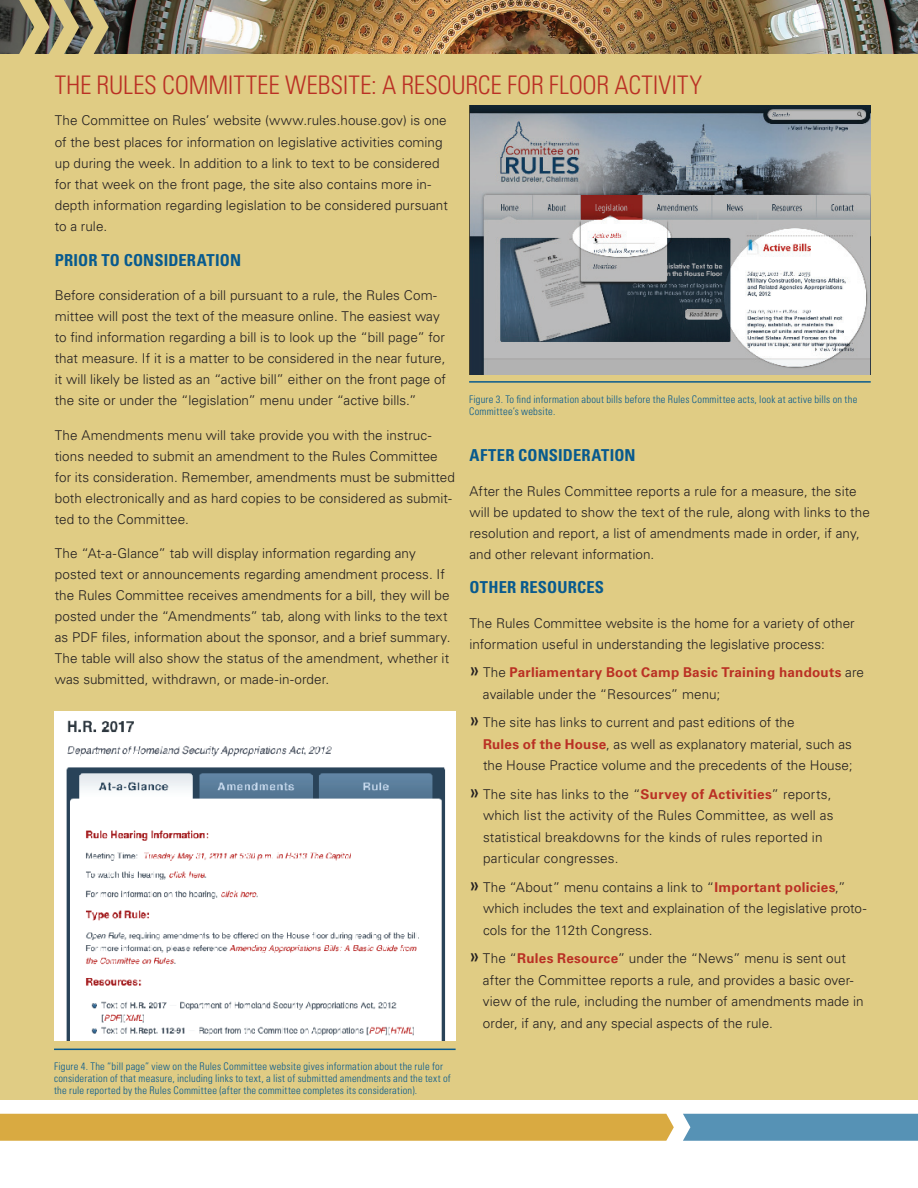
<style>
.page{position:relative;width:918px;height:1188px;background:#fff}
.page>*{position:absolute;margin:0;border:0;box-sizing:border-box;transform-origin:0 0}
.t1{font:300 condensed 25.65px "Univers LT Std";color:#ba3024}
.t2{font:700 condensed 16.5px "Univers LT Std";letter-spacing:.005em;color:#085a8e}
.t3{font:300 13.5px/21px "Univers LT Std";letter-spacing:.005em;color:#231f20}
.t4{font:700 13.5px/21.6px "Univers LT Std";letter-spacing:.015em;color:#ba3024}
.t5{font:300 condensed 10.5px/12px "Univers LT Std";letter-spacing:.02em;color:#085a8e}
.s1{font-weight:400;font-stretch:condensed;font-size:21px;color:#231f20}
.s2{font-weight:300;color:#231f20}
.s3{font-weight:400;font-stretch:condensed;font-size:21px}
.s4{font-weight:700;color:#ba3024}
</style>
<div class="page">
<div style="left:0;top:0;width:918px;height:1099px;background:#e0cc84"></div>
<img style="left:1px;top:0;width:917px;height:54px">
<div style="left:683px;top:1114px;width:235px;height:27px;background:#5692b5"></div>
<div style="left:0;top:1114px;width:674px;height:27px;background:#d9aa41"></div>
<svg style="left:17px;top:0;width:92px;height:54px"></svg>
<img style="left:469px;top:106px;width:402px;height:269px">
<hr style="left:469px;top:381px;width:402px;height:2px;background:#085a8e">
<img style="left:54px;top:712px;width:402px;height:328px">
<hr style="left:54px;top:1049px;width:402px;height:1px;background:#085a8e">
<h1 class="t1" style="left:55px;top:70px;width:122px">THE RULES COMMITTEE</h1>
<h1 class="t1" style="left:285px;top:70px;width:130px">WEBSITE: A RESO</h1>
<h1 class="t1" style="left:452px;top:70px;width:110px">URCEFORFLOOR</h1>
<h1 class="t1" style="left:615px;top:70px;width:12px">ACTI</h1>
<h1 class="t1" style="left:659px;top:70px;width:24px">VITY</h1>
<p class="t3" style="left:55px;top:110px;width:395px">The Committee on Rules’ website (www.rules.house.gov) is one of the best places for information on legislative activities coming up during the week. In addition to a link to text to be considered for that week on the front page, the site also contains more in&shy;depth information regarding legislation to be considered pursuant to a rule.</p>
<p class="t2" style="left:55px;top:250px;width:188px">PRIOR TO CONSIDERATION</p>
<p class="t3" style="left:55px;top:285px;width:393px">Before consideration of a bill pursuant to a rule, the Rules Com&shy;mittee will post the text of the measure online. The easiest way to find information regarding a bill is to look up the “bill page” for that measure. If it is a matter to be considered in the near future, it will likely be listed as an “active bill” either on the front page of the site or under the “legislation” menu under “active bills.”</p>
<p class="t3" style="left:55px;top:424px;width:402px">The Amendments menu will take provide you with the instruc&shy;tions needed to submit an amendment to the Rules Committee for its consideration. Remember, amendments must be submitted both electronically and as hard copies to be considered as submit&shy;ted to the Committee.</p>
<p class="t3" style="left:55px;top:543px;width:397px">The “At-a-Glance” tab will display information regarding any posted text or announcements regarding amendment process. If the Rules Committee receives amendments for a bill, they will be posted under the “Amendments” tab, along with links to the text as PDF files, information about the sponsor, and a brief summary.<br>The table will also show the status of the amendment, whether it was submitted, withdrawn, or made-in-order.</p>
<p class="t5" style="left:469px;top:393px;width:390px">Figure 3. To find information about bills before the Rules Committee acts, look at active bills on the<br>Committee’s website.</p>
<p class="t2" style="left:470px;top:445px;width:168px">AFTER CONSIDERATION</p>
<p class="t3" style="left:470px;top:480px;width:402px">After the Rules Committee reports a rule for a measure, the site will be updated to show the text of the rule, along with links to the resolution and report, a list of amendments made in order, if any, and other relevant information.</p>
<p class="t2" style="left:470px;top:577px;width:136px">OTHER RESOURCES</p>
<p class="t3" style="left:470px;top:612px;width:387px">The Rules Committee website is the home for a variety of other information useful in understanding the legislative process:</p>
<p class="t4" style="left:483px;top:662px;width:382px;text-indent:-13px"><span class="s1">»</span> <span class="s2">The</span> Parliamentary Boot Camp Basic Training handouts <span class="s2">are available under the “Resources” menu;</span></p>
<p class="t3" style="left:483px;top:711px;width:371px;line-height:21.6px;text-indent:-14px"><span class="s3">»</span> The site has links to current and past editions of the<br><span class="s4">Rules of the House</span>, as well as explanatory material, such as the House Practice volume and the precedents of the House;</p>
<p class="t3" style="left:483px;top:783px;width:352px;line-height:21.6px;text-indent:-14px"><span class="s3">»</span> The site has links to the “<span class="s4">Survey of Activities</span>” reports, which list the activity of the Rules Committee, as well as statistical breakdowns for the kinds of rules reported in particular congresses.</p>
<p class="t3" style="left:483px;top:876px;width:385px;line-height:21.6px;text-indent:-14px"><span class="s3">»</span> The “About” menu contains a link to “<span class="s4">Important policies</span>,” which includes the text and explaination of the legislative proto&shy;cols for the 112th Congress.</p>
<p class="t3" style="left:483px;top:948px;width:382px;line-height:21.6px;text-indent:-14px"><span class="s3">»</span> The “<span class="s4">Rules Resource</span>” under the “News” menu is sent out after the Committee reports a rule, and provides a basic over&shy;view of the rule, including the number of amendments made in order, if any, and any special aspects of the rule.</p>
<p class="t5" style="left:54px;top:1061px;width:398px">Figure 4. The “bill page” view on the Rules Committee website gives information about the rule for consideration of that measure, including links to text, a list of submitted amendments and the text of the rule reported by the Rules Committee (after the committee completes its consideration).</p>
</div>
